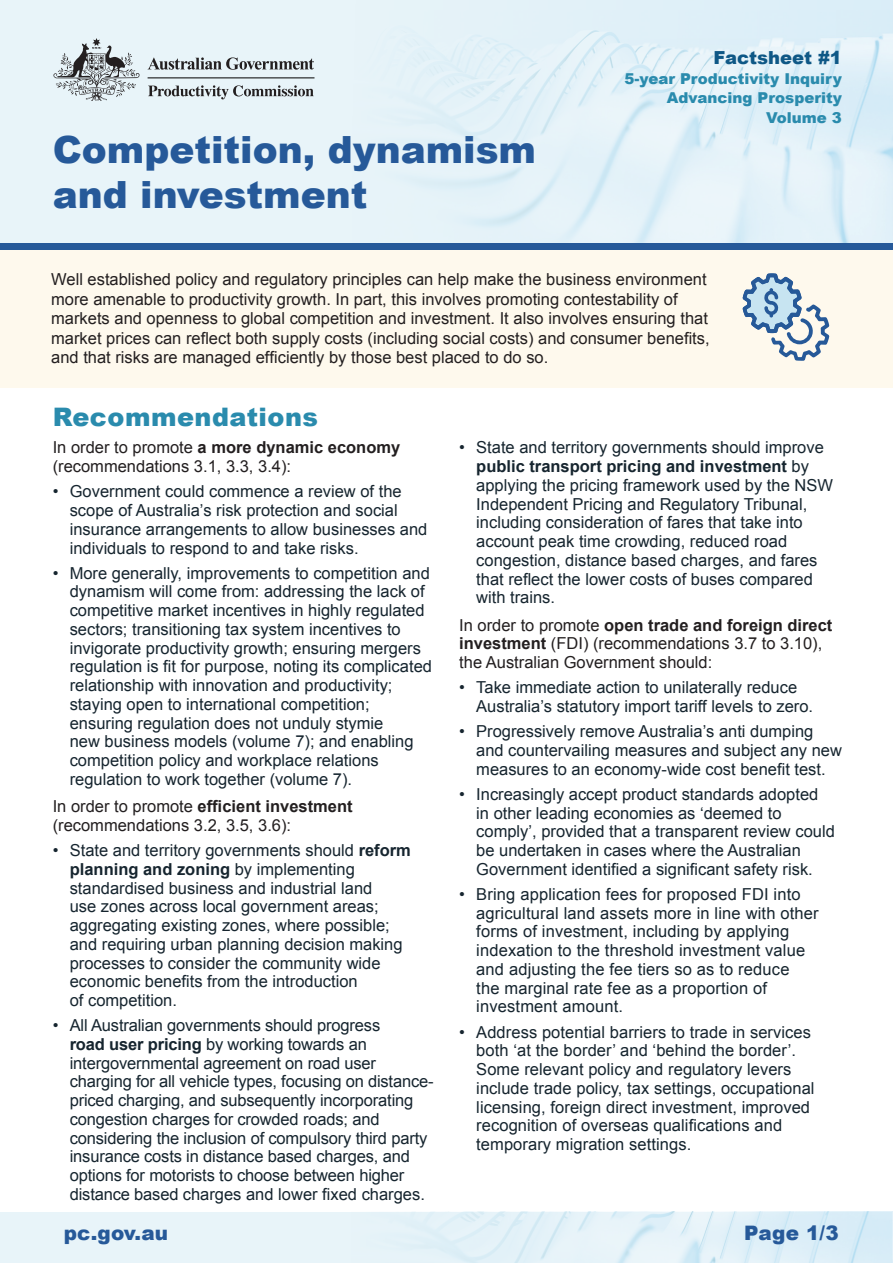
<style>
.page{position:relative;width:893px;height:1263px;background:#fff}
.page>*{position:absolute;margin:0;border:0;box-sizing:border-box;transform-origin:0 0}
.t1{font:900 37.5px/45px "Arial";color:#265999}
.t2{font:900 25.5px "Arial";letter-spacing:.02em;color:#2a8bad}
.t3{font:900 19.95px "Arial";letter-spacing:.01em;color:#265999}
.t4{font:900 18px "Arial";color:#0f5886}
.t5{font:16.5px/18.8px "Arial";color:#16252f}
.Body{font:16.5px/19.5px "Arial";color:#231f20}
.t6{font:900 15px/19.5px "Arial";color:#2a8bad;text-align:right}
.s1{font-weight:700}
</style>
<div class="page">
<div style="left:0;top:1212px;width:892px;height:51px;background:#e8f4f9"></div>
<img style="left:424px;top:1212px;width:469px;height:51px">
<div style="left:0;top:0;width:893px;height:250px;background:#e8f4f9"></div>
<img style="left:417px;top:0;width:476px;height:243px">
<div style="left:0;top:250px;width:893px;height:138px;background:#fef9ed"></div>
<svg style="left:148px;top:57px;width:166px;height:13px"></svg>
<svg style="left:53px;top:38px;width:87px;height:63px"></svg>
<hr style="left:148px;top:78px;width:166px;height:1px;background:#000">
<svg style="left:148px;top:85px;width:166px;height:14px"></svg>
<div style="left:0;top:243px;width:893px;height:7px;background:#265999"></div>
<svg style="left:743px;top:273px;width:86px;height:88px"></svg>
<h1 class="t1" style="left:53px;top:126px;width:485px">Competition, dynamism and investment</h1>
<p class="t4" style="left:713px;top:45px;width:130px">Factsheet #1</p>
<p class="t6" style="left:624px;top:68px;width:219px">5-year Productivity Inquiry<br>Advancing Prosperity<br>Volume 3</p>
<p class="Body" style="left:51px;top:270px;width:660px">Well established policy and regulatory principles can help make the business environment more amenable to productivity growth. In part, this involves promoting contestability of markets and openness to global competition and investment. It also involves ensuring that market prices can reflect both supply costs (including social costs) and consumer benefits, and that risks are managed efficiently by those best placed to do so.</p>
<h2 class="t2" style="left:53px;top:399px;width:267px">Recommendations</h2>
<p class="Body" style="left:53px;top:438px;width:349px;line-height:18.8px">In order to promote <span class="s1">a more dynamic economy </span>(recommendations 3.1, 3.3, 3.4):</p>
<p class="t5" style="left:70px;top:482px;width:359px;text-indent:-17px">• Government could commence a review of the scope of Australia’s risk protection and social insurance arrangements to allow businesses and individuals to respond to and take risks.</p>
<p class="t5" style="left:70px;top:564px;width:364px;text-indent:-17px">• More generally, improvements to competition and dynamism will come from: addressing the lack of competitive market incentives in highly regulated sectors; transitioning tax system incentives to invigorate productivity growth; ensuring mergers regulation is fit for purpose, noting its complicated relationship with innovation and productivity; staying open to international competition; ensuring regulation does not unduly stymie<br>new business models (volume 7); and enabling competition policy and workplace relations regulation to work together (volume 7).</p>
<p class="Body" style="left:53px;top:797px;width:301px;line-height:18.8px">In order to promote <span class="s1">efficient investment </span>(recommendations 3.2, 3.5, 3.6):</p>
<p class="t5" style="left:70px;top:841px;width:343px;text-indent:-17px">• State and territory governments should <span class="s1">reform planning and zoning</span> by implementing standardised business and industrial land<br>use zones across local government areas; aggregating existing zones, where possible; and requiring urban planning decision making processes to consider the community wide economic benefits from the introduction<br>of competition.</p>
<p class="t5" style="left:70px;top:1016px;width:365px;text-indent:-17px">• All Australian governments should progress<br><span class="s1">road user pricing</span> by working towards an intergovernmental agreement on road user charging for all vehicle types, focusing on distance&shy;priced charging, and subsequently incorporating congestion charges for crowded roads; and considering the inclusion of compulsory third party insurance costs in distance based charges, and options for motorists to choose between higher distance based charges and lower fixed charges.</p>
<p class="t5" style="left:476px;top:438px;width:358px;text-indent:-17px">• State and territory governments should improve <span class="s1">public transport pricing and investment</span> by applying the pricing framework used by the NSW Independent Pricing and Regulatory Tribunal, including consideration of fares that take into account peak time crowding, reduced road congestion, distance based charges, and fares that reflect the lower costs of buses compared with trains.</p>
<p class="Body" style="left:459px;top:616px;width:375px;line-height:18.8px">In order to promote <span class="s1">open trade and foreign direct investment</span> (FDI) (recommendations 3.7 to 3.10), the Australian Government should:</p>
<p class="t5" style="left:476px;top:678px;width:338px;text-indent:-17px">• Take immediate action to unilaterally reduce<br>Australia’s statutory import tariff levels to zero.</p>
<p class="t5" style="left:476px;top:722px;width:367px;text-indent:-17px">• Progressively remove Australia’s anti dumping and countervailing measures and subject any new measures to an economy-wide cost benefit test.</p>
<p class="t5" style="left:476px;top:785px;width:360px;text-indent:-17px">• Increasingly accept product standards adopted in other leading economies as ‘deemed to comply’, provided that a transparent review could be undertaken in cases where the Australian Government identified a significant safety risk.</p>
<p class="t5" style="left:476px;top:885px;width:344px;text-indent:-17px">• Bring application fees for proposed FDI into agricultural land assets more in line with other forms of investment, including by applying indexation to the threshold investment value and adjusting the fee tiers so as to reduce<br>the marginal rate fee as a proportion of investment amount.</p>
<p class="t5" style="left:476px;top:1022px;width:340px;text-indent:-17px">• Address potential barriers to trade in services both ‘at the border’ and ‘behind the border’.<br>Some relevant policy and regulatory levers include trade policy, tax settings, occupational licensing, foreign direct investment, improved recognition of overseas qualifications and temporary migration settings.</p>
<p class="t3" style="left:64px;top:1218px;width:106px">pc.gov.au</p>
<p class="t3" style="left:744px;top:1218px;width:96px">Page 1/3</p>
</div>
